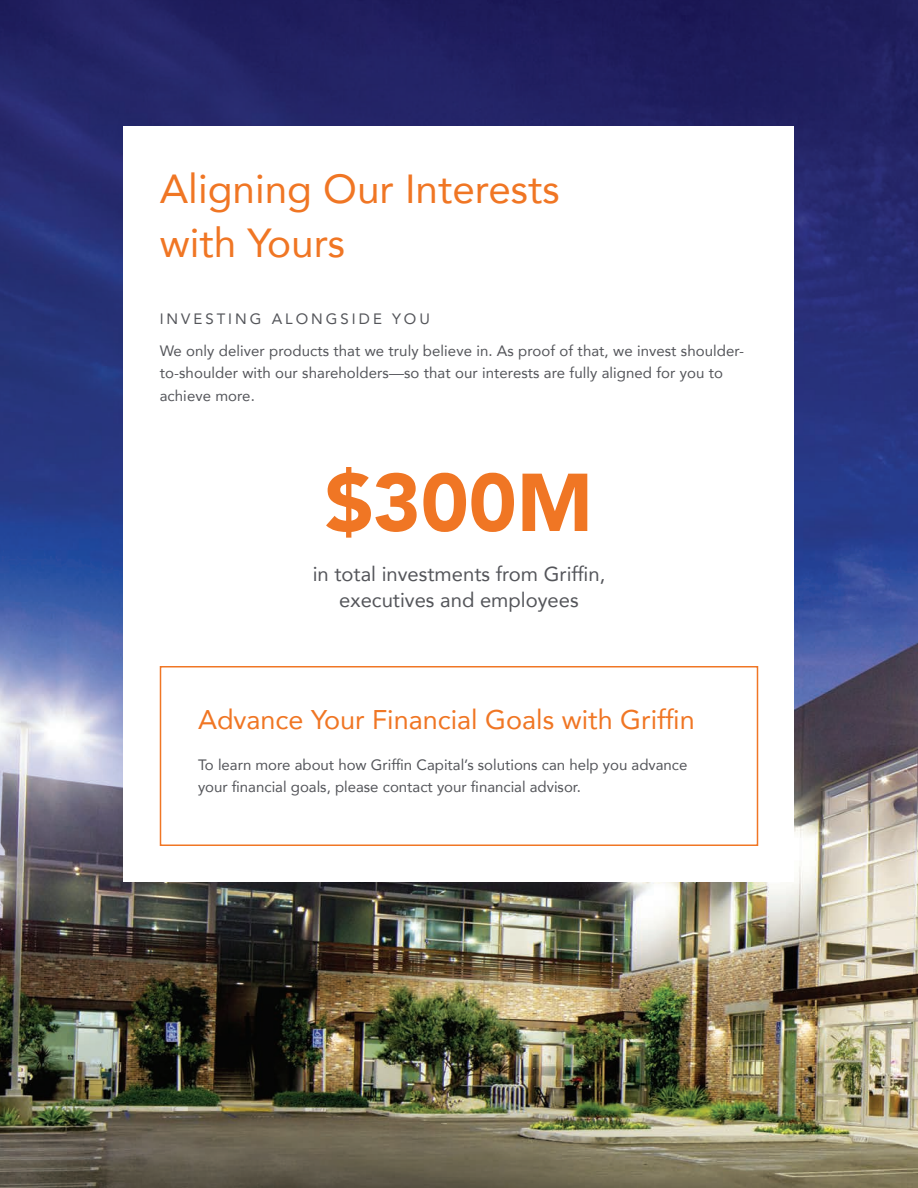
<style>
.page{position:relative;width:918px;height:1188px;background:#fff}
.page>*{position:absolute;margin:0;border:0;box-sizing:border-box;transform-origin:0 0}
.Long_Title{font:900 81px "Avenir";color:#f07624}
.t1{font:40.5px/54px "Avenir";color:#f07624}
.CTA{font:27px "Avenir";color:#f07624}
.intro_copy{font:20.25px/27px "Avenir";color:#54555a;text-align:center}
.Text_Callout{font:15px/22.5px "Avenir";letter-spacing:.005em;color:#54555a}
.Text_Callout-2{font:15px "Avenir";letter-spacing:.2em;color:#54555a}
</style>
<div class="page">
<img style="left:0;top:0;width:918px;height:1188px">
<div style="left:124px;top:126px;width:670px;height:756px;background:#fff"></div>
<div style="left:160px;top:666px;width:598px;height:180px;border:2px solid #f07624"></div>
<p class="t1" style="left:160px;top:160px;width:401px">Aligning Our Interests with Yours</p>
<p class="Text_Callout-2" style="left:160px;top:307px;width:272px">INVESTING ALONGSIDE YOU</p>
<p class="Text_Callout" style="left:160px;top:339px;width:586px">We only deliver products that we truly believe in. As proof of that, we invest shoulder&shy;to-shoulder with our shareholders—so that our interests are fully aligned for you to achieve more.</p>
<p class="Long_Title" style="left:325px;top:433px;width:270px">$300M</p>
<p class="intro_copy" style="left:313px;top:559px;width:294px">in total investments from Griffin, executives and employees</p>
<p class="CTA" style="left:198px;top:698px;width:498px">Advance Your Financial Goals with Griffin</p>
<p class="Text_Callout" style="left:198px;top:753px;width:491px">To learn more about how Griffin Capital’s solutions can help you advance your financial goals, please contact your financial advisor.</p>
</div>
